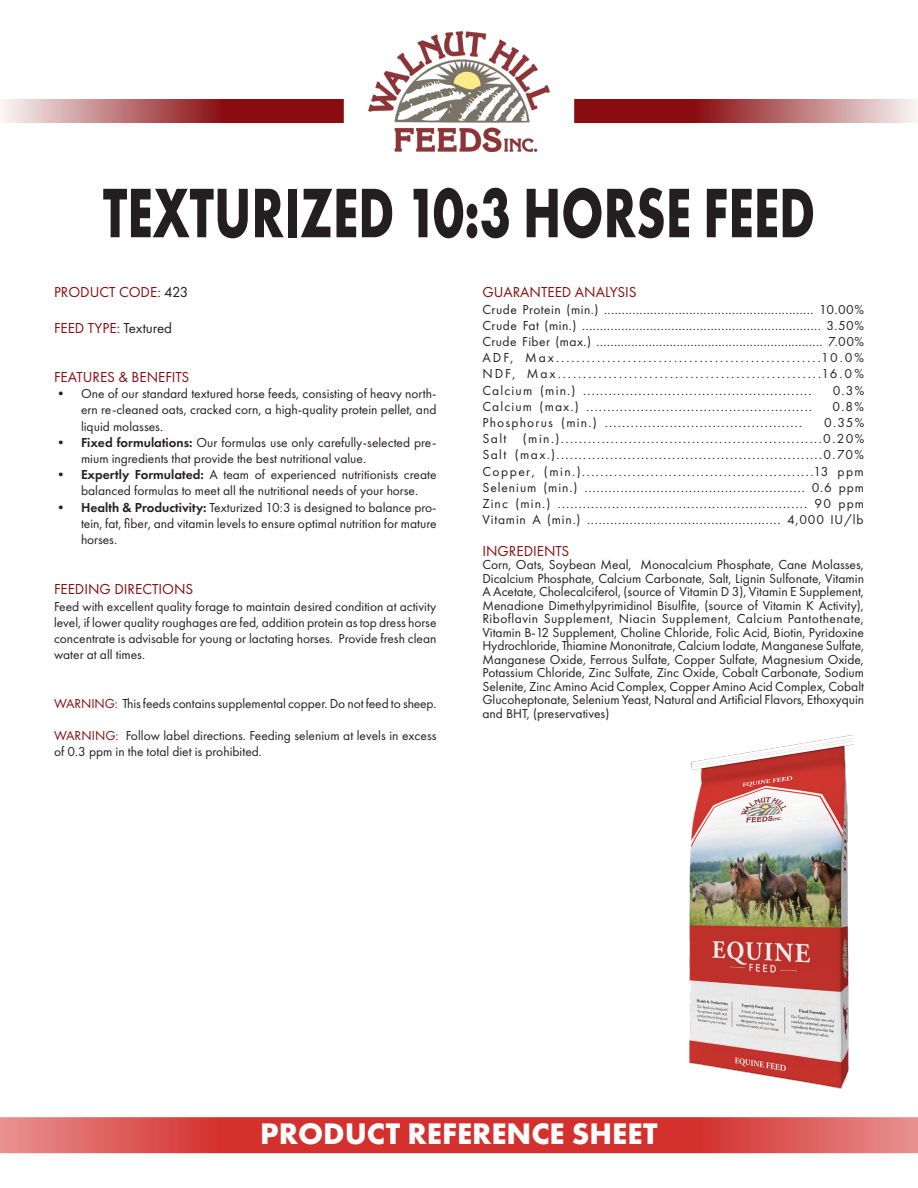
<style>
.page{position:relative;width:918px;height:1188px;background:#fff}
.page>*{position:absolute;margin:0;border:0;box-sizing:border-box;transform-origin:0 0}
.t1{font:700 72.6px "Futura PT";color:#231f20;scale:.71 1}
.t2{font:700 30.9px "Futura PT";color:#fff}
.t3{font:15px "Futura PT";color:#890c0f}
.t4{font:13.5px/13.5px "Futura PT";color:#231f20;text-align:justify}
.t5{font:13.5px "Futura PT";letter-spacing:.035em;color:#231f20}
.t6{font:13.5px "Futura PT";letter-spacing:.085em;color:#231f20}
.t7{font:13.5px "Futura PT";letter-spacing:.03em;color:#231f20}
.t8{font:13.5px "Futura PT";letter-spacing:.1em;color:#231f20}
.t9{font:13.5px "Futura PT";letter-spacing:.07em;color:#231f20}
.t10{font:13.5px "Futura PT";letter-spacing:.08em;color:#231f20}
.t11{font:13.5px "Futura PT";letter-spacing:.06em;color:#231f20}
.t12{font:13.5px "Futura PT";letter-spacing:.105em;color:#231f20}
.t13{font:13.5px "Futura PT";letter-spacing:.11em;color:#231f20}
.t14{font:13.5px "Futura PT";letter-spacing:.09em;color:#231f20}
.s1{color:#231f20}
.s2{font-weight:600}
.s3{color:#890c0f}
</style>
<div class="page">
<img style="left:369px;top:32px;width:180px;height:119px">
<svg style="left:3px;top:99px;width:341px;height:24px;background:#ad5759"></svg>
<svg style="left:574px;top:99px;width:342px;height:24px;background:#ad5759"></svg>
<svg style="left:0;top:1117px;width:459px;height:36px;background:#d84946"></svg>
<svg style="left:459px;top:1117px;width:459px;height:36px;background:#d84946"></svg>
<img style="left:689px;top:735px;width:165px;height:354px">
<p class="t1" style="left:103px;top:166px;width:1005px">TEXTURIZED 10:3 HORSE FEED</p>
<p class="t3" style="left:54px;top:283px;width:136px">PRODUCT CODE: <span class="s1">423</span></p>
<p class="t3" style="left:54px;top:319px;width:120px">FEED TYPE: <span class="s1">Textured</span></p>
<p class="t3" style="left:54px;top:368px;width:137px">FEATURES &amp; BENEFITS</p>
<p class="t4" style="left:81px;top:385px;width:357px;line-height:16.2px;text-indent:-27px">• One of our standard textured horse feeds, consisting of heavy north&shy;ern re-cleaned oats, cracked corn, a high-quality protein pellet, and liquid molasses.</p>
<p class="t4" style="left:81px;top:434px;width:357px;line-height:16.2px;text-indent:-27px"><span class="s2">• Fixed formulations:</span> Our formulas use only carefully-selected pre&shy;mium ingredients that provide the best nutritional value.</p>
<p class="t4" style="left:81px;top:466px;width:357px;line-height:16.2px;text-indent:-27px"><span class="s2">• Expertly Formulated:</span> A team of experienced nutritionists create balanced formulas to meet all the nutritional needs of your horse.</p>
<p class="t4" style="left:81px;top:499px;width:357px;line-height:16.2px;text-indent:-27px"><span class="s2">• Health &amp; Productivity:</span> Texturized 10:3 is designed to balance pro&shy;tein, fat, fiber, and vitamin levels to ensure optimal nutrition for mature horses.</p>
<p class="t3" style="left:54px;top:580px;width:141px">FEEDING DIRECTIONS</p>
<p class="t4" style="left:54px;top:598px;width:384px;line-height:16.2px">Feed with excellent quality forage to maintain desired condition at activity level, if lower quality roughages are fed, addition protein as top dress horse concentrate is advisable for young or lactating horses. Provide fresh clean water at all times.</p>
<p class="t4" style="left:54px;top:696px;width:384px"><span class="s3">WARNING:</span> This feeds contains supplemental copper. Do not feed to sheep.</p>
<p class="t4" style="left:54px;top:727px;width:384px;line-height:16.2px"><span class="s3">WARNING:</span> Follow label directions. Feeding selenium at levels in excess of 0.3 ppm in the total diet is prohibited.</p>
<p class="t3" style="left:482px;top:283px;width:156px">GUARANTEED ANALYSIS</p>
<p class="t5" style="left:482px;top:301px;width:383px">Crude Protein (min.) ........................................................... 10.00%</p>
<p class="t5" style="left:482px;top:317px;width:383px">Crude Fat (min.) ................................................................... 3.50%</p>
<p class="t7" style="left:482px;top:333px;width:383px">Crude Fiber (max.) ................................................................. 7.00%</p>
<p class="t4" style="left:482px;top:351px;width:383px">ADF, Max....................................................10.0%</p>
<p class="t4" style="left:482px;top:367px;width:383px">NDF, Max....................................................16.0%</p>
<p class="t6" style="left:482px;top:382px;width:331px">Calcium (min.) ......................................................</p>
<p class="t4" style="left:833px;top:383px;width:33px">0.3%</p>
<p class="t6" style="left:482px;top:398px;width:331px">Calcium (max.) ......................................................</p>
<p class="t4" style="left:833px;top:399px;width:33px">0.8%</p>
<p class="t14" style="left:482px;top:414px;width:321px">Phosphorus (min.) ..............................................</p>
<p class="t4" style="left:824px;top:416px;width:42px">0.35%</p>
<p class="t12" style="left:482px;top:431px;width:383px">Salt (min.)..........................................................0.20%</p>
<p class="t8" style="left:482px;top:447px;width:383px">Salt (max.)............................................................0.70%</p>
<p class="t13" style="left:482px;top:463px;width:383px">Copper, (min.)...................................................13 ppm</p>
<p class="t9" style="left:482px;top:479px;width:383px">Selenium (min.) ....................................................... 0.6 ppm</p>
<p class="t10" style="left:482px;top:495px;width:383px">Zinc (min.) ............................................................ 90 ppm</p>
<p class="t11" style="left:482px;top:512px;width:383px">Vitamin A (min.) .................................................. 4,000 IU/lb</p>
<p class="t3" style="left:482px;top:542px;width:88px">INGREDIENTS</p>
<p class="t4" style="left:482px;top:558px;width:383px">Corn, Oats, Soybean Meal, Monocalcium Phosphate, Cane Molasses, Dicalcium Phosphate, Calcium Carbonate, Salt, Lignin Sulfonate, Vitamin A Acetate, Cholecalciferol, (source of Vitamin D 3), Vitamin E Supplement, Menadione Dimethylpyrimidinol Bisulfite, (source of Vitamin K Activity), Riboflavin Supplement, Niacin Supplement, Calcium Pantothenate, Vitamin B-12 Supplement, Choline Chloride, Folic Acid, Biotin, Pyridoxine Hydrochloride, Thiamine Mononitrate, Calcium Iodate, Manganese Sulfate, Manganese Oxide, Ferrous Sulfate, Copper Sulfate, Magnesium Oxide, Potassium Chloride, Zinc Sulfate, Zinc Oxide, Cobalt Carbonate, Sodium Selenite, Zinc Amino Acid Complex, Copper Amino Acid Complex, Cobalt Glucoheptonate, Selenium Yeast, Natural and Artificial Flavors, Ethoxyquin and BHT, (preservatives)</p>
<h2 class="t2" style="left:260px;top:1113px;width:399px">PRODUCT REFERENCE SHEET</h2>
</div>
